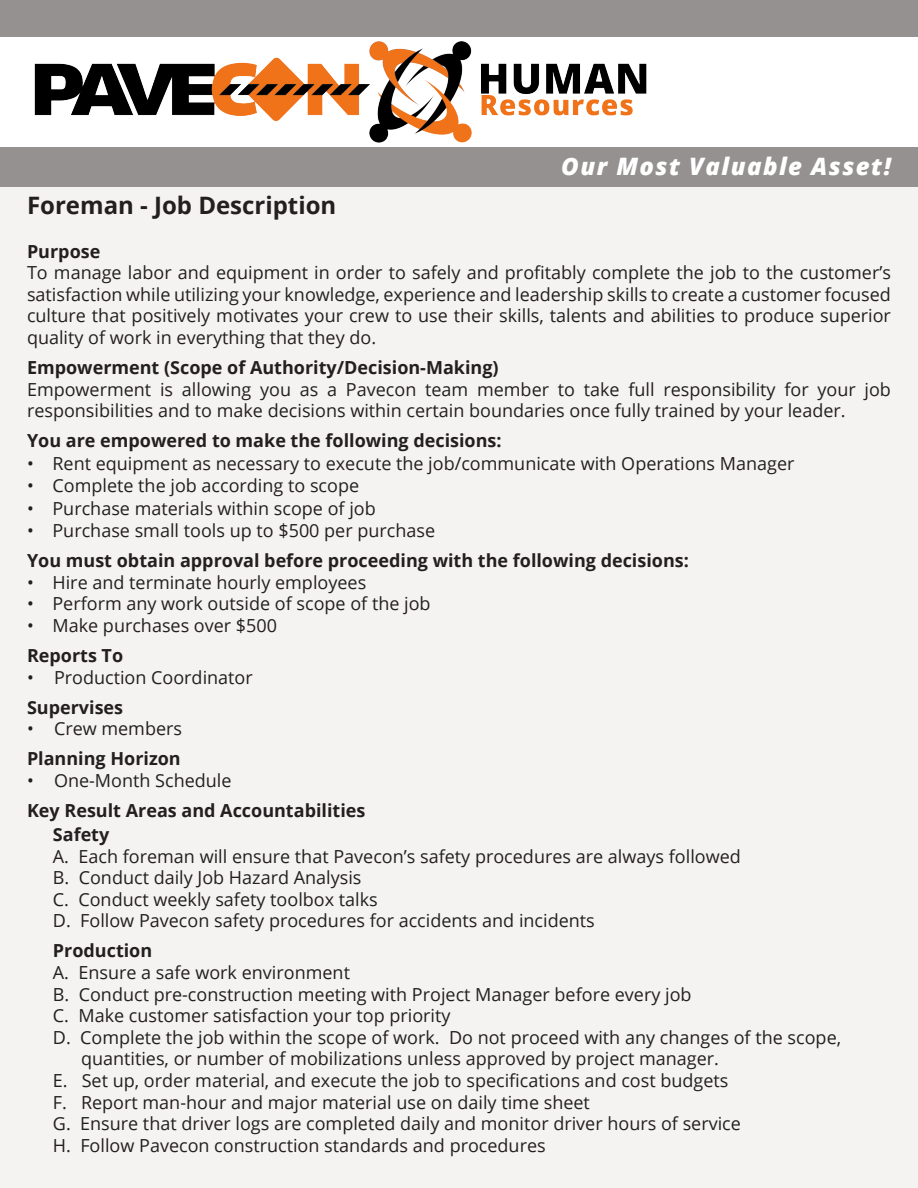
<style>
.page{position:relative;width:918px;height:1188px;background:#f4f3f2}
.page>*{position:absolute;margin:0;border:0;box-sizing:border-box;transform-origin:0 0}
.t1{font:700 24px "Open Sans";color:#231f20}
.t2{font:italic 800 24px "Open Sans";letter-spacing:.06em;color:#fff}
.t3{font:18px/21.6px "Open Sans";color:#231f20;text-align:justify}
.t4{font:700 18px "Open Sans";color:#231f20}
</style>
<div class="page">
<div style="left:0;top:0;width:918px;height:186px;background:#959191"></div>
<div style="left:0;top:37px;width:918px;height:110px;background:#fff"></div>
<img style="left:34px;top:41px;width:613px;height:102px">
<p class="t2" style="left:561px;top:148px;width:331px">Our Most Valuable Asset!</p>
<p class="t1" style="left:27px;top:189px;width:311px">Foreman - Job Description</p>
<p class="t4" style="left:27px;top:238px;width:75px">Purpose</p>
<p class="t3" style="left:27px;top:261px;width:866px">To manage labor and equipment in order to safely and profitably complete the job to the customer’s satisfaction while utilizing your knowledge, experience and leadership skills to create a customer focused culture that positively motivates your crew to use their skills, talents and abilities to produce superior quality of work in everything that they do.</p>
<p class="t4" style="left:27px;top:355px;width:473px">Empowerment (Scope of Authority/Decision-Making)</p>
<p class="t3" style="left:27px;top:378px;width:866px">Empowerment is allowing you as a Pavecon team member to take full responsibility for your job responsibilities and to make decisions within certain boundaries once fully trained by your leader.</p>
<p class="t4" style="left:27px;top:428px;width:476px">You are empowered to make the following decisions:</p>
<p class="t3" style="left:27px;top:452px;width:769px">• Rent equipment as necessary to execute the job/communicate with Operations Manager</p>
<p class="t3" style="left:27px;top:474px;width:334px">• Complete the job according to scope</p>
<p class="t3" style="left:27px;top:497px;width:350px">• Purchase materials within scope of job</p>
<p class="t3" style="left:27px;top:519px;width:410px">• Purchase small tools up to $500 per purchase</p>
<p class="t4" style="left:27px;top:548px;width:663px">You must obtain approval before proceeding with the following decisions:</p>
<p class="t3" style="left:27px;top:571px;width:341px">• Hire and terminate hourly employees</p>
<p class="t3" style="left:27px;top:593px;width:405px">• Perform any work outside of scope of the job</p>
<p class="t3" style="left:27px;top:614px;width:252px">• Make purchases over $500</p>
<p class="t4" style="left:27px;top:643px;width:98px">Reports To</p>
<p class="t3" style="left:27px;top:666px;width:227px">• Production Coordinator</p>
<p class="t4" style="left:27px;top:694px;width:98px">Supervises</p>
<p class="t3" style="left:27px;top:717px;width:157px">• Crew members</p>
<p class="t4" style="left:27px;top:746px;width:155px">Planning Horizon</p>
<p class="t3" style="left:27px;top:769px;width:206px">• One-Month Schedule</p>
<p class="t4" style="left:27px;top:798px;width:340px">Key Result Areas and Accountabilities</p>
<p class="t4" style="left:53px;top:822px;width:58px">Safety</p>
<p class="t3" style="left:53px;top:845px;width:689px">A. Each foreman will ensure that Pavecon’s safety procedures are always followed</p>
<p class="t3" style="left:53px;top:866px;width:310px">B. Conduct daily Job Hazard Analysis</p>
<p class="t3" style="left:53px;top:888px;width:326px">C. Conduct weekly safety toolbox talks</p>
<p class="t3" style="left:53px;top:910px;width:543px">D. Follow Pavecon safety procedures for accidents and incidents</p>
<p class="t4" style="left:53px;top:938px;width:101px">Production</p>
<p class="t3" style="left:53px;top:961px;width:299px">A. Ensure a safe work environment</p>
<p class="t3" style="left:53px;top:983px;width:640px">B. Conduct pre-construction meeting with Project Manager before every job</p>
<p class="t3" style="left:53px;top:1004px;width:399px">C. Make customer satisfaction your top priority</p>
<p class="t3" style="left:53px;top:1026px;width:790px">D. Complete the job within the scope of work. Do not proceed with any changes of the scope,</p>
<p class="t3" style="left:81px;top:1048px;width:640px">quantities, or number of mobilizations unless approved by project manager.</p>
<p class="t3" style="left:53px;top:1069px;width:677px">E. Set up, order material, and execute the job to specifications and cost budgets</p>
<p class="t3" style="left:53px;top:1091px;width:539px">F. Report man-hour and major material use on daily time sheet</p>
<p class="t3" style="left:53px;top:1112px;width:690px">G. Ensure that driver logs are completed daily and monitor driver hours of service</p>
<p class="t3" style="left:53px;top:1134px;width:494px">H. Follow Pavecon construction standards and procedures</p>
</div>
